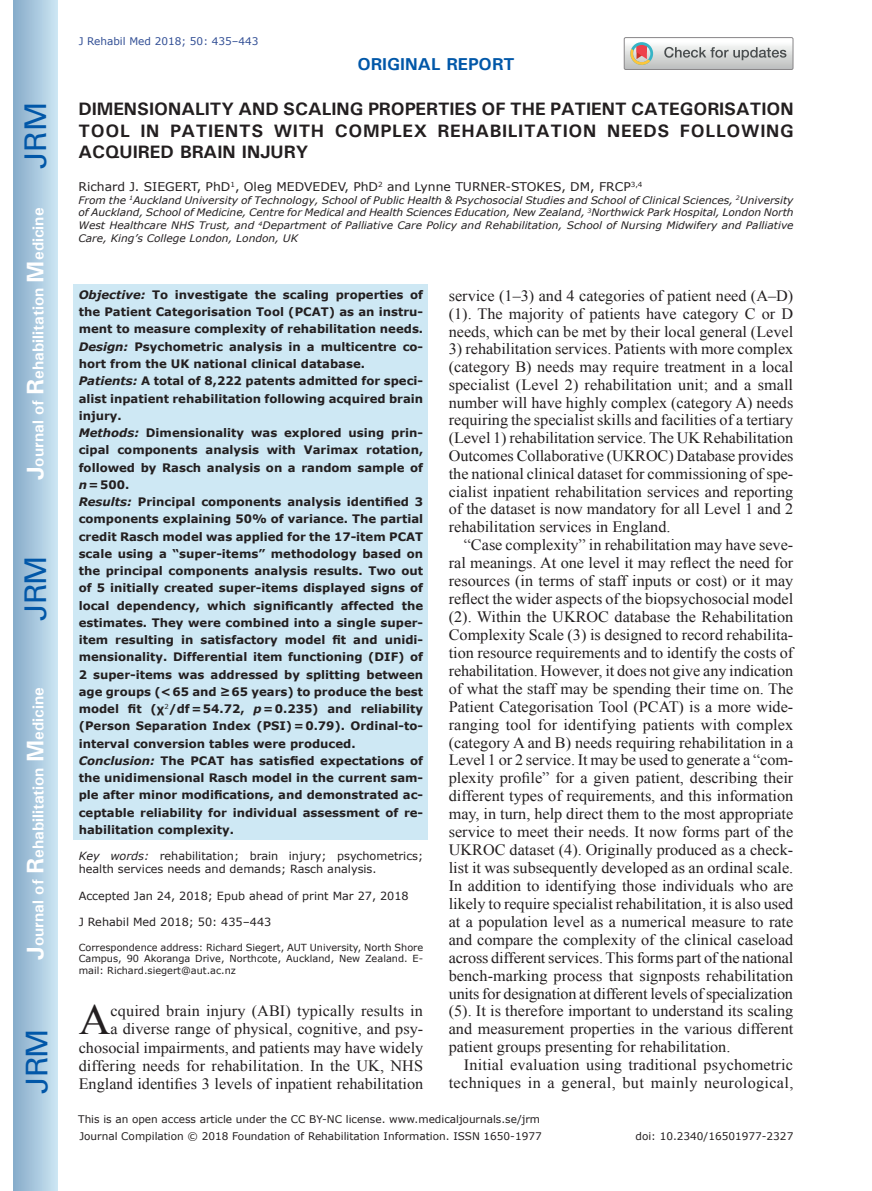
<style>
.page{position:relative;width:872px;height:1191px;background:#fff}
.page>*{position:absolute;margin:0;border:0;box-sizing:border-box;transform-origin:0 0}
.t1{font:42.9px "Times New Roman";color:#231f20}
.t2{font:30px "Univers";letter-spacing:-.03em;color:#0157a8}
.t3{font:700 18px/21.6px "Univers";letter-spacing:.035em;color:#231f20;text-align:justify}
.t4{font:700 17.25px "Univers";color:#0157a8}
.t5{font:15.75px/17.9px "Times New Roman";color:#231f20;text-align:justify}
.t6{font:700 15.75px "Univers";color:#fff}
.t7{font:12px "Verdana";color:#231f20}
.t8{font:700 11.7px/17.2px "Verdana";color:#231f20}
.t9{font:11.25px/13.6px "Verdana";color:#231f20}
.t10{font:10.5px "Verdana";color:#231f20}
.t11{font:10.5px "Verdana";color:#324f95}
.t12{font:italic 10.35px/12.8px "Verdana";color:#231f20;text-align:justify}
.t13{font:9.75px/11.9px "Verdana";color:#231f20;text-align:justify}
.s1{font-size:24px}
.s2{font-style:italic}
</style>
<div class="page">
<div style="left:14px;top:0;width:43px;height:1191px;background:linear-gradient(to right,#88acca,#cbe5f2)"></div>
<div style="left:624px;top:37px;width:169px;height:33px;border:1px solid #888688;border-radius:2px"></div>
<svg style="left:624px;top:38px;width:169px;height:32px"></svg>
<div style="left:74px;top:284px;width:354px;height:556px;background:#cee8f4"></div>
<h2 class="t2" style="left:18px;top:169px;width:68px;rotate:-90deg">JRM</h2>
<p class="t6" style="left:28px;top:480px;width:274px;rotate:-90deg"><span class="s1">J</span>ournal of <span class="s1">R</span>ehabilitation <span class="s1">M</span>edicine</p>
<h2 class="t2" style="left:18px;top:620px;width:67px;rotate:-90deg">JRM</h2>
<p class="t6" style="left:28px;top:959px;width:274px;rotate:-90deg"><span class="s1">J</span>ournal of <span class="s1">R</span>ehabilitation <span class="s1">M</span>edicine</p>
<h2 class="t2" style="left:19px;top:1093px;width:67px;rotate:-90deg">JRM</h2>
<p class="t11" style="left:79px;top:34px;width:181px">J Rehabil Med 2018; 50: 435–443</p>
<p class="t4" style="left:357px;top:53px;width:159px">ORIGINAL REPORT</p>
<p class="t3" style="left:78px;top:98px;width:717px">DIMENSIONALITY AND SCALING PROPERTIES OF THE PATIENT CATEGORISATION TOOL IN PATIENTS WITH COMPLEX REHABILITATION NEEDS FOLLOWING ACQUIRED BRAIN INJURY</p>
<p class="t7" style="left:78px;top:178px;width:565px">Richard J. SIEGERT, PhD<sup>1</sup>, Oleg MEDVEDEV, PhD<sup>2</sup> and Lynne TURNER-STOKES, DM, FRCP<sup>3,4</sup></p>
<p class="t12" style="left:78px;top:193px;width:716px">From the <sup>1</sup>Auckland University of Technology, School of Public Health &amp; Psychosocial Studies and School of Clinical Sciences, <sup>2</sup>University of Auckland, School of Medicine, Centre for Medical and Health Sciences Education, New Zealand, <sup>3</sup>Northwick Park Hospital, London North West Healthcare NHS Trust, and <sup>4</sup>Department of Palliative Care Policy and Rehabilitation, School of Nursing Midwifery and Palliative Care, King’s College London, London, UK</p>
<p class="t8" style="left:79px;top:286px;width:346px"><span class="s2">Objective:</span> To investigate the scaling properties of the Patient Categorisation Tool (PCAT) as an instru&shy;ment to measure complexity of rehabilitation needs.<br><span class="s2">Design:</span> Psychometric analysis in a multicentre co&shy;hort from the UK national clinical database.<br><span class="s2">Patients:</span> A total of 8,222 patents admitted for speci&shy;alist inpatient rehabilitation following acquired brain injury.<br><span class="s2">Methods:</span> Dimensionality was explored using prin&shy;cipal components analysis with Varimax rotation, followed by Rasch analysis on a random sample of <span class="s2">n</span>=500.<br><span class="s2">Results:</span> Principal components analysis identified 3 components explaining 50% of variance. The partial credit Rasch model was applied for the 17-item PCAT scale using a “super-items” methodology based on the principal components analysis results. Two out of 5 initially created super-items displayed signs of local dependency, which significantly affected the estimates. They were combined into a single super&shy;item resulting in satisfactory model fit and unidi&shy;mensionality. Differential item functioning (DIF) of 2 super-items was addressed by splitting between age groups (&lt;65 and ≥65 years) to produce the best model fit (χ<sup>2</sup>/df=54.72, <span class="s2">p</span>=0.235) and reliability (Person Separation Index (PSI)=0.79). Ordinal-to&shy;interval conversion tables were produced.<br><span class="s2">Conclusion:</span> The PCAT has satisfied expectations of the unidimensional Rasch model in the current sam&shy;ple after minor modifications, and demonstrated ac&shy;ceptable reliability for individual assessment of re&shy;habilitation complexity.</p>
<p class="t9" style="left:79px;top:848px;width:346px"><span class="s2">Key words:</span> rehabilitation; brain injury; psychometrics; health services needs and demands; Rasch analysis.</p>
<p class="t9" style="left:79px;top:888px;width:331px">Accepted Jan 24, 2018; Epub ahead of print Mar 27, 2018</p>
<p class="t9" style="left:79px;top:915px;width:194px">J Rehabil Med 2018; 50: 435–443</p>
<p class="t13" style="left:79px;top:941px;width:346px">Correspondence address: Richard Siegert, AUT University, North Shore Campus, 90 Akoranga Drive, Northcote, Auckland, New Zealand. E&shy;mail: Richard.siegert@aut.ac.nz</p>
<h1 class="t1" style="left:79px;top:991px;width:33px">A</h1>
<p class="t5" style="left:79px;top:1002px;width:346px;text-align:right">cquired brain injury (ABI) typically results in<br>a diverse range of physical, cognitive, and psy&shy;chosocial impairments, and patients may have widely differing needs for rehabilitation. In the UK, NHS England identifies 3 levels of inpatient rehabilitation</p>
<p class="t5" style="left:449px;top:286px;width:346px">service (1–3) and 4 categories of patient need (A–D) (1). The majority of patients have category C or D needs, which can be met by their local general (Level</p>
<p class="t5" style="left:449px;top:340px;width:346px">3) rehabilitation services. Patients with more complex (category B) needs may require treatment in a local specialist (Level 2) rehabilitation unit; and a small number will have highly complex (category A) needs requiring the specialist skills and facilities of a tertiary (Level 1) rehabilitation service. The UK Rehabilitation Outcomes Collaborative (UKROC) Database provides the national clinical dataset for commissioning of spe&shy;cialist inpatient rehabilitation services and reporting of the dataset is now mandatory for all Level 1 and 2 rehabilitation services in England.</p>
<p class="t5" style="left:449px;top:536px;width:346px;text-indent:15px">“Case complexity” in rehabilitation may have seve&shy;ral meanings. At one level it may reflect the need for resources (in terms of staff inputs or cost) or it may reflect the wider aspects of the biopsychosocial model (2). Within the UKROC database the Rehabilitation Complexity Scale (3) is designed to record rehabilita&shy;tion resource requirements and to identify the costs of rehabilitation. However, it does not give any indication of what the staff may be spending their time on. The Patient Categorisation Tool (PCAT) is a more wide&shy;ranging tool for identifying patients with complex (category A and B) needs requiring rehabilitation in a Level 1 or 2 service. It may be used to generate a “com&shy;plexity profile” for a given patient, describing their different types of requirements, and this information may, in turn, help direct them to the most appropriate service to meet their needs. It now forms part of the UKROC dataset (4). Originally produced as a check&shy;list it was subsequently developed as an ordinal scale.<br>In addition to identifying those individuals who are likely to require specialist rehabilitation, it is also used at a population level as a numerical measure to rate and compare the complexity of the clinical caseload across different services. This forms part of the national bench-marking process that signposts rehabilitation units for designation at different levels of specialization (5). It is therefore important to understand its scaling and measurement properties in the various different patient groups presenting for rehabilitation.</p>
<p class="t5" style="left:449px;top:1055px;width:346px;text-align:right">Initial evaluation using traditional psychometric techniques in a general, but mainly neurological,</p>
<p class="t10" style="left:78px;top:1112px;width:463px">This is an open access article under the CC BY-NC license. www.medicaljournals.se/jrm</p>
<p class="t10" style="left:79px;top:1128px;width:464px">Journal Compilation © 2018 Foundation of Rehabilitation Information. ISSN 1650-1977</p>
<p class="t10" style="left:635px;top:1129px;width:159px">doi: 10.2340/16501977-2327</p>
</div>
